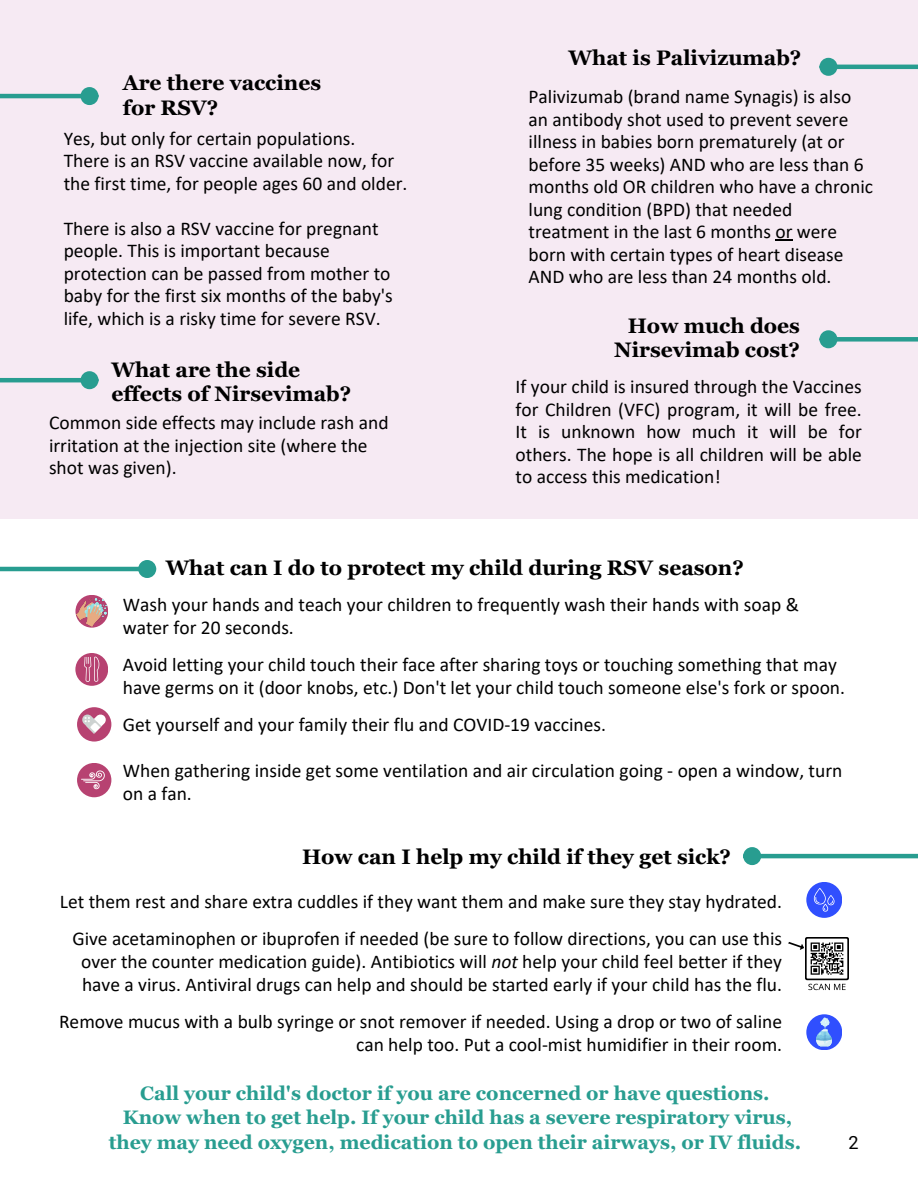
<style>
.page{position:relative;width:918px;height:1188px;background:#fff}
.page>*{position:absolute;margin:0;border:0;box-sizing:border-box;transform-origin:0 0}
.t1{font:700 21px/24.8px "Georgia Pro";color:#000}
.t2{font:19.5px/22.5px "Calibri";color:#000}
.t3{font:700 19.5px/24.8px "Georgia Pro";color:#289d90;text-align:center}
.t4{font:18px "Heebo";color:#000}
.s1{font-style:italic}
</style>
<div class="page">
<div style="left:0;top:0;width:918px;height:518px;background:#f6eaf3"></div>
<hr style="left:836px;top:65px;width:82px;height:4px;background:#289d90">
<div style="left:822px;top:60px;width:13px;height:14px;background:#289d90;border-radius:50%"></div>
<div style="left:819px;top:58px;width:18px;height:18px;border:4px solid #289d90;border-radius:50%"></div>
<hr style="left:0;top:378px;width:82px;height:4px;background:#289d90">
<div style="left:83px;top:373px;width:13px;height:14px;background:#289d90;border-radius:50%"></div>
<div style="left:81px;top:371px;width:18px;height:18px;border:4px solid #289d90;border-radius:50%"></div>
<hr style="left:0;top:94px;width:82px;height:4px;background:#289d90">
<div style="left:83px;top:89px;width:13px;height:14px;background:#289d90;border-radius:50%"></div>
<div style="left:81px;top:87px;width:18px;height:18px;border:4px solid #289d90;border-radius:50%"></div>
<svg style="left:788px;top:942px;width:16px;height:8px"></svg>
<img style="left:806px;top:937px;width:43px;height:54px">
<hr style="left:0;top:567px;width:139px;height:4px;background:#289d90">
<div style="left:140px;top:562px;width:14px;height:14px;background:#289d90;border-radius:50%"></div>
<div style="left:138px;top:560px;width:18px;height:18px;border:5px solid #289d90;border-radius:50%"></div>
<svg style="left:75px;top:595px;width:33px;height:33px"></svg>
<img style="left:77px;top:598px;width:30px;height:28px">
<div style="left:75px;top:653px;width:33px;height:33px;background:#b74271;border-radius:50%"></div>
<svg style="left:84px;top:656px;width:15px;height:26px"></svg>
<div style="left:77px;top:763px;width:34px;height:34px;background:#b74271;border-radius:50%"></div>
<svg style="left:81px;top:771px;width:24px;height:18px"></svg>
<hr style="left:760px;top:854px;width:158px;height:4px;background:#289d90">
<div style="left:745px;top:849px;width:14px;height:14px;background:#289d90;border-radius:50%"></div>
<div style="left:743px;top:847px;width:18px;height:18px;border:5px solid #289d90;border-radius:50%"></div>
<div style="left:836px;top:337px;width:82px;height:5px;background:#289d90"></div>
<div style="left:822px;top:333px;width:13px;height:13px;background:#289d90;border-radius:50%"></div>
<div style="left:819px;top:330px;width:18px;height:18px;border:4px solid #289d90;border-radius:50%"></div>
<div style="left:806px;top:882px;width:36px;height:36px;background:#304ffe;border-radius:50%"></div>
<svg style="left:814px;top:888px;width:21px;height:24px"></svg>
<div style="left:806px;top:1014px;width:36px;height:36px;background:#304ffe;border-radius:50%"></div>
<svg style="left:816px;top:1018px;width:16px;height:29px"></svg>
<div style="left:77px;top:707px;width:34px;height:35px;background:#b74271;border-radius:50%"></div>
<svg style="left:82px;top:715px;width:24px;height:19px"></svg>
<svg style="left:775px;top:239px;width:18px;height:1px"></svg>
<p class="t1" style="left:123px;top:70px;width:200px">Are there vaccines for RSV?</p>
<p class="t2" style="left:64px;top:129px;width:345px">Yes, but only for certain populations.<br>There is an RSV vaccine available now, for the first time, for people ages 60 and older.</p>
<p class="t2" style="left:64px;top:219px;width:331px">There is also a RSV vaccine for pregnant people. This is important because protection can be passed from mother to baby for the first six months of the baby's life, which is a risky time for severe RSV.</p>
<p class="t1" style="left:111px;top:357px;width:241px">What are the side effects of Nirsevimab?</p>
<p class="t2" style="left:49px;top:413px;width:341px">Common side effects may include rash and irritation at the injection site (where the shot was given).</p>
<p class="t1" style="left:569px;top:45px;width:234px">What is Palivizumab?</p>
<p class="t2" style="left:529px;top:87px;width:346px">Palivizumab (brand name Synagis) is also an antibody shot used to prevent severe illness in babies born prematurely (at or before 35 weeks) AND who are less than 6 months old OR children who have a chronic lung condition (BPD) that needed treatment in the last 6 months or were born with certain types of heart disease AND who are less than 24 months old.</p>
<p class="t1" style="left:614px;top:313px;width:187px;text-align:right">How much does<br>Nirsevimab cost?</p>
<p class="t2" style="left:516px;top:377px;width:348px;text-align:justify">If your child is insured through the Vaccines for Children (VFC) program, it will be free.<br>It is unknown how much it will be for others. The hope is all children will be able to access this medication!</p>
<p class="t1" style="left:166px;top:555px;width:580px">What can I do to protect my child during RSV season?</p>
<p class="t2" style="left:123px;top:595px;width:678px;line-height:23px">Wash your hands and teach your children to frequently wash their hands with soap &amp; water for 20 seconds.</p>
<p class="t2" style="left:123px;top:655px;width:724px;line-height:23px">Avoid letting your child touch their face after sharing toys or touching something that may have germs on it (door knobs, etc.) Don't let your child touch someone else's fork or spoon.</p>
<p class="t2" style="left:123px;top:715px;width:485px">Get yourself and your family their flu and COVID-19 vaccines.</p>
<p class="t2" style="left:123px;top:761px;width:721px;line-height:23px">When gathering inside get some ventilation and air circulation going - open a window, turn on a fan.</p>
<p class="t1" style="left:302px;top:844px;width:431px">How can I help my child if they get sick?</p>
<p class="t2" style="left:60px;top:892px;width:724px">Let them rest and share extra cuddles if they want them and make sure they stay hydrated.</p>
<p class="t2" style="left:72px;top:929px;width:711px;line-height:23px;text-align:center">Give acetaminophen or ibuprofen if needed (be sure to follow directions, you can use this over the counter medication guide). Antibiotics will <span class="s1">not</span> help your child feel better if they have a virus. Antiviral drugs can help and should be started early if your child has the flu.</p>
<p class="t2" style="left:59px;top:1012px;width:725px;line-height:23px;text-align:right">Remove mucus with a bulb syringe or snot remover if needed. Using a drop or two of saline can help too. Put a cool-mist humidifier in their room.</p>
<p class="t3" style="left:140px;top:1080px;width:631px">Call your child's doctor if you are concerned or have questions.</p>
<p class="t3" style="left:109px;top:1105px;width:694px">Know when to get help. If your child has a severe respiratory virus, they may need oxygen, medication to open their airways, or IV fluids.</p>
<p class="t4" style="left:849px;top:1130px;width:12px">2</p>
</div>
